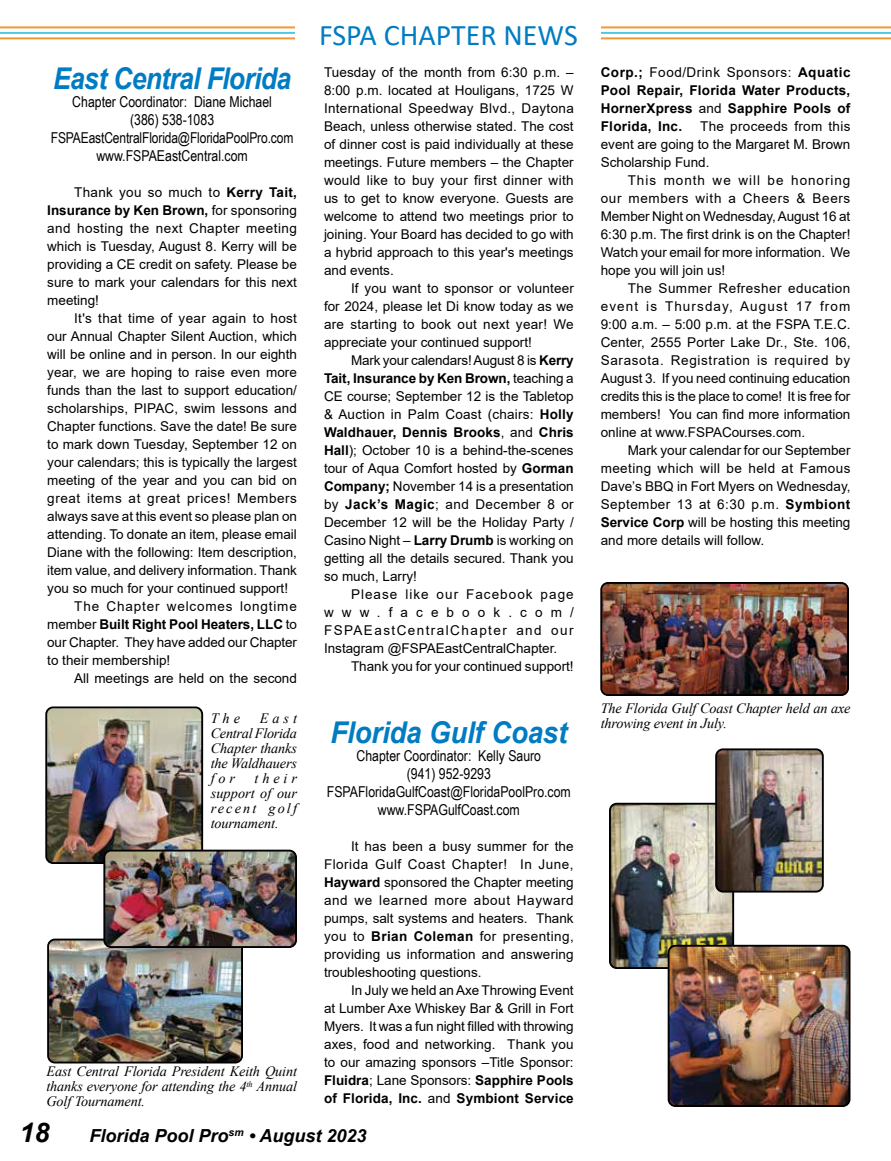
<style>
.page{position:relative;width:891px;height:1161px;background:#fff}
.page>*{position:absolute;margin:0;border:0;box-sizing:border-box;transform-origin:0 0}
.t1{font:italic 700 30px "Arial";letter-spacing:-.025em;color:#007cc3;scale:.88 1}
.t2{font:italic 700 30px "Arial";letter-spacing:-.005em;color:#007cc3;scale:.92 1}
.t3{font:30px "Calibri";color:#007cc3}
.t4{font:italic 700 27px "Arial";color:#000}
.t5{font:italic 700 18px "Arial";color:#000}
.t6{font:15px/18px "Arial Narrow";color:#000;text-align:center}
.t7{font:italic 14.25px/15px "Times New Roman";letter-spacing:-.01em;color:#000;text-align:justify}
.t8{font:13.5px/18px "Arial";color:#000;text-align:justify}
.t9{font:700 13.5px/18px "Arial";letter-spacing:.02em;color:#000;text-align:justify}
.t10{font:700 13.5px "Arial";color:#000}
.t11{font:13.5px "Arial";letter-spacing:.045em;color:#000}
.t12{font:13.5px "Arial";letter-spacing:.025em;color:#000}
.t13{font:13.5px "Arial";letter-spacing:.06em;color:#000}
.s1{font-weight:700}
.s2{font-weight:400}
</style>
<div class="page">
<hr style="left:0;top:32px;width:891px;height:2px;background:#4fc6e0">
<hr style="left:0;top:37px;width:891px;height:3px;background:#f79433">
<hr style="left:0;top:26px;width:891px;height:3px;background:#f79433">
<div style="left:296px;top:0;width:306px;height:54px;background:#fff"></div>
<img style="left:603px;top:583px;width:245px;height:112px">
<div style="left:600px;top:582px;width:249px;height:114px;border:2px solid #000;border-radius:7px"></div>
<img style="left:610px;top:804px;width:121px;height:164px">
<div style="left:609px;top:803px;width:125px;height:166px;border:2px solid #000;border-radius:7px"></div>
<img style="left:716px;top:751px;width:105px;height:141px">
<div style="left:715px;top:748px;width:109px;height:145px;border:2px solid #000;border-radius:7px"></div>
<img style="left:46px;top:708px;width:156px;height:153px">
<div style="left:45px;top:707px;width:158px;height:157px;border:2px solid #000;border-radius:7px"></div>
<img style="left:48px;top:940px;width:194px;height:123px">
<div style="left:47px;top:939px;width:196px;height:124px;border:2px solid #000;border-radius:7px"></div>
<img style="left:104px;top:851px;width:192px;height:96px">
<div style="left:103px;top:850px;width:194px;height:98px;border:2px solid #000;border-radius:7px"></div>
<img style="left:669px;top:946px;width:181px;height:160px">
<div style="left:668px;top:945px;width:182px;height:162px;border:2px solid #000;border-radius:7px"></div>
<h1 class="t1" style="left:53px;top:59px;width:272px">East Central Florida</h1>
<p class="t6" style="left:51px;top:92px;width:244px">Chapter Coordinator: Diane Michael<br>(386) 538-1083<br>FSPAEastCentralFlorida@FloridaPoolPro.com www.FSPAEastCentral.com</p>
<p class="t8" style="left:47px;top:184px;width:251px;text-indent:27px">Thank you so much to <span class="s1">Kerry Tait, Insurance by Ken Brown,</span> for sponsoring and hosting the next Chapter meeting which is Tuesday, August 8. Kerry will be providing a CE credit on safety. Please be sure to mark your calendars for this next meeting!</p>
<p class="t12" style="left:74px;top:309px;width:224px">It's that time of year again to host</p>
<p class="t8" style="left:47px;top:327px;width:251px">our Annual Chapter Silent Auction, which</p>
<p class="t8" style="left:47px;top:345px;width:251px">will be online and in person. In our eighth</p>
<p class="t8" style="left:47px;top:363px;width:251px">year, we are hoping to raise even more</p>
<p class="t8" style="left:47px;top:381px;width:251px">funds than the last to support education/</p>
<p class="t8" style="left:47px;top:399px;width:251px">scholarships, PIPAC, swim lessons and</p>
<p class="t8" style="left:47px;top:417px;width:251px">Chapter functions. Save the date! Be sure</p>
<p class="t8" style="left:47px;top:435px;width:251px">to mark down Tuesday, September 12 on</p>
<p class="t8" style="left:47px;top:453px;width:251px">your calendars; this is typically the largest</p>
<p class="t8" style="left:47px;top:471px;width:251px">meeting of the year and you can bid on</p>
<p class="t11" style="left:47px;top:489px;width:251px">great items at great prices! Members</p>
<p class="t8" style="left:47px;top:507px;width:251px">always save at this event so please plan on</p>
<p class="t8" style="left:47px;top:525px;width:251px">attending. To donate an item, please email</p>
<p class="t8" style="left:47px;top:543px;width:251px">Diane with the following: Item description,</p>
<p class="t8" style="left:47px;top:561px;width:251px">item value, and delivery information. Thank</p>
<p class="t8" style="left:47px;top:579px;width:242px">you so much for your continued support!</p>
<p class="t13" style="left:74px;top:597px;width:224px">The Chapter welcomes longtime</p>
<p class="t10" style="left:47px;top:615px;width:251px"><span class="s2">member</span> Built Right Pool Heaters, LLC <span class="s2">to</span></p>
<p class="t8" style="left:47px;top:633px;width:251px">our Chapter. They have added our Chapter</p>
<p class="t8" style="left:47px;top:651px;width:125px">to their membership!</p>
<p class="t8" style="left:74px;top:669px;width:224px">All meetings are held on the second</p>
<p class="t7" style="left:211px;top:710px;width:31px">The</p>
<p class="t7" style="left:211px;top:710px;width:88px;text-indent:49px">East Central Florida Chapter thanks the Waldhauers for</p>
<p class="t7" style="left:211px;top:770px;width:88px;text-indent:44px">their support of our recent golf tournament.</p>
<p class="t7" style="left:46px;top:1064px;width:252px">East Central Florida President Keith Quint thanks everyone for attending the 4<sup>th</sup> Annual Golf Tournament.</p>
<h1 class="t3" style="left:319px;top:14px;width:260px">FSPA CHAPTER NEWS</h1>
<p class="t8" style="left:324px;top:63px;width:251px">Tuesday of the month from 6:30 p.m. – 8:00 p.m. located at Houligans, 1725 W International Speedway Blvd., Daytona Beach, unless otherwise stated. The cost of dinner cost is paid individually at these meetings. Future members – the Chapter would like to buy your first dinner with us to get to know everyone. Guests are welcome to attend two meetings prior to joining. Your Board has decided to go with a hybrid approach to this year's meetings and events.</p>
<p class="t8" style="left:324px;top:279px;width:251px;text-indent:27px">If you want to sponsor or volunteer for 2024, please let Di know today as we are starting to book out next year! We appreciate your continued support!</p>
<p class="t8" style="left:324px;top:351px;width:251px;text-indent:27px">Mark your calendars! August 8 is <span class="s1">Kerry Tait, Insurance by Ken Brown,</span> teaching a CE course; September 12 is the Tabletop &amp; Auction in Palm Coast (chairs: <span class="s1">Holly Waldhauer, Dennis Brooks</span>, and <span class="s1">Chris Hall</span>); October 10 is a behind-the-scenes tour of Aqua Comfort hosted by <span class="s1">Gorman Company;</span> November 14 is a presentation by <span class="s1">Jack’s Magic</span>; and December 8 or December 12 will be the Holiday Party / Casino Night – <span class="s1">Larry Drumb</span> is working on getting all the details secured. Thank you so much, Larry!</p>
<p class="t8" style="left:324px;top:585px;width:251px;text-indent:27px">Please like our Facebook page www.facebook.com/ FSPAEastCentralChapter and our Instagram @FSPAEastCentralChapter.</p>
<p class="t8" style="left:351px;top:657px;width:224px">Thank you for your continued support!</p>
<h1 class="t2" style="left:330px;top:713px;width:259px">Florida Gulf Coast</h1>
<p class="t6" style="left:327px;top:746px;width:245px">Chapter Coordinator: Kelly Sauro<br>(941) 952-9293<br>FSPAFloridaGulfCoast@FloridaPoolPro.com www.FSPAGulfCoast.com</p>
<p class="t8" style="left:324px;top:838px;width:251px;text-indent:27px">It has been a busy summer for the Florida Gulf Coast Chapter! In June, <span class="s1">Hayward</span> sponsored the Chapter meeting and we learned more about Hayward pumps, salt systems and heaters. Thank you to <span class="s1">Brian Coleman</span> for presenting, providing us information and answering troubleshooting questions.</p>
<p class="t8" style="left:324px;top:981px;width:251px;text-indent:27px">In July we held an Axe Throwing Event at Lumber Axe Whiskey Bar &amp; Grill in Fort Myers. It was a fun night filled with throwing axes, food and networking. Thank you to our amazing sponsors –Title Sponsor:<br><span class="s1">Fluidra</span>; Lane Sponsors: <span class="s1">Sapphire Pools of Florida, Inc.</span> and <span class="s1">Symbiont Service</span></p>
<h2 class="t4" style="left:20px;top:1114px;width:32px">18</h2>
<h3 class="t5" style="left:90px;top:1123px;width:278px">Florida Pool Pro<sup>sm</sup> • August 2023</h3>
<p class="t9" style="left:601px;top:64px;width:251px">Corp.; <span class="s2">Food/Drink Sponsors:</span> Aquatic Pool Repair, Florida Water Products, HornerXpress <span class="s2">and</span> Sapphire Pools of Florida, Inc.</p>
<p class="t8" style="left:601px;top:117px;width:251px;text-indent:99px">The proceeds from this event are going to the Margaret M. Brown Scholarship Fund.</p>
<p class="t8" style="left:601px;top:171px;width:251px;text-indent:27px">This month we will be honoring our members with a Cheers &amp; Beers Member Night on Wednesday, August 16 at 6:30 p.m. The first drink is on the Chapter!<br>Watch your email for more information. We hope you will join us!</p>
<p class="t8" style="left:601px;top:279px;width:251px;text-indent:27px">The Summer Refresher education event is Thursday, August 17 from 9:00 a.m. – 5:00 p.m. at the FSPA T.E.C.<br>Center, 2555 Porter Lake Dr., Ste. 106, Sarasota. Registration is required by August 3. If you need continuing education credits this is the place to come! It is free for members! You can find more information online at www.FSPACourses.com.</p>
<p class="t8" style="left:601px;top:441px;width:251px;text-indent:27px">Mark your calendar for our September meeting which will be held at Famous Dave’s BBQ in Fort Myers on Wednesday, September 13 at 6:30 p.m. <span class="s1">Symbiont Service Corp</span> will be hosting this meeting and more details will follow.</p>
<p class="t7" style="left:601px;top:700px;width:251px">The Florida Gulf Coast Chapter held an axe throwing event in July.</p>
</div>
